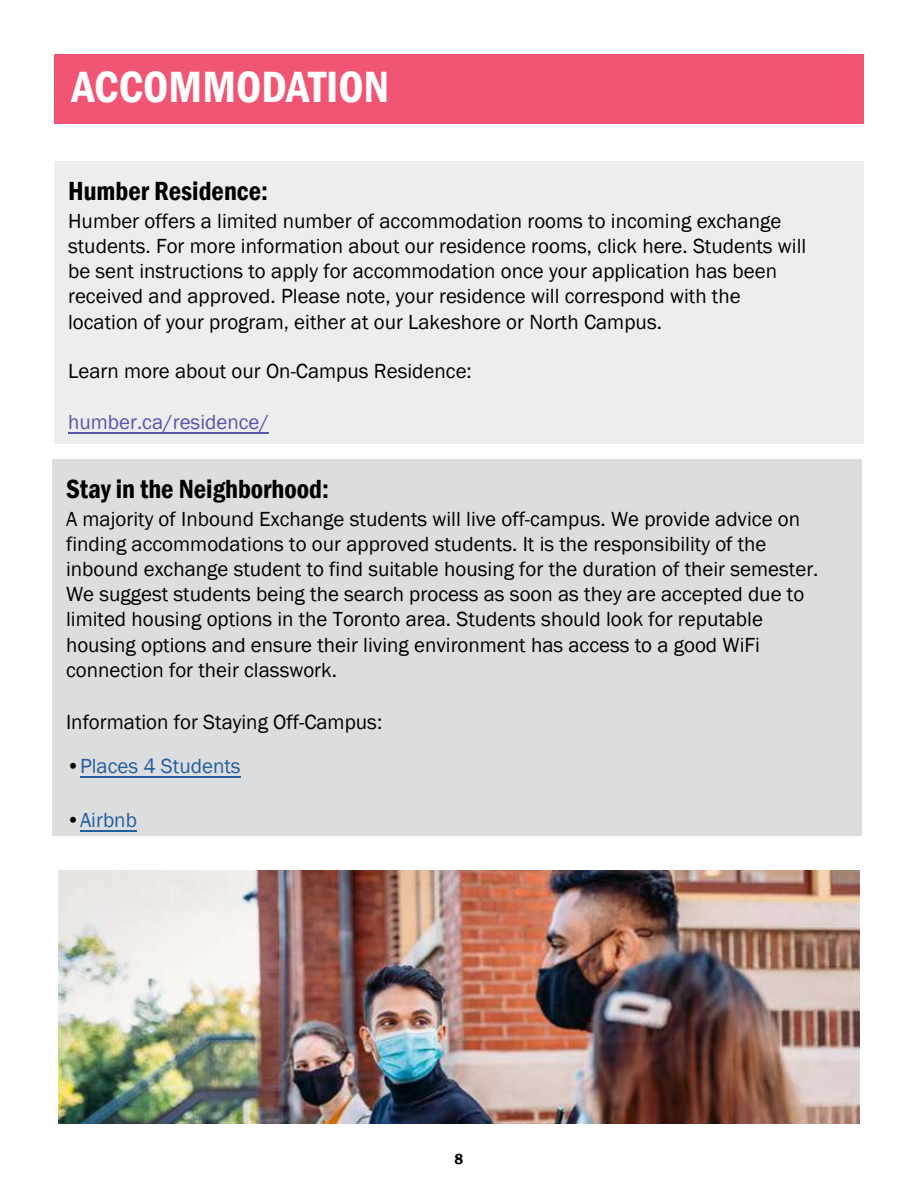
<style>
.page{position:relative;width:918px;height:1188px;background:#fff}
.page>*{position:absolute;margin:0;border:0;box-sizing:border-box;transform-origin:0 0}
.t1{font:600 condensed 45px "Franklin Gothic";color:#fff}
.t2{font:600 condensed 27px "Franklin Gothic";color:#000}
.t3{font:21px/25.2px "Franklin Gothic";color:#000}
.t4{font:21px/25.2px "Franklin Gothic";color:#000}
.t5{font:21px "Franklin Gothic";color:#215e9e}
.t6{font:21px "Franklin Gothic";color:#55a}
.t7{font:15px "Franklin Gothic Demi";color:#000}
.s1{color:#000}
</style>
<div class="page">
<div style="left:54px;top:161px;width:810px;height:283px;background:#ededee"></div>
<hr style="left:68px;top:432px;width:201px;height:1px;background:#55a">
<div style="left:52px;top:459px;width:810px;height:377px;background:#dcdddf"></div>
<hr style="left:80px;top:831px;width:57px;height:1px;background:#215e9e">
<hr style="left:80px;top:777px;width:161px;height:1px;background:#215e9e">
<div style="left:54px;top:54px;width:810px;height:70px;background:#f05674"></div>
<img style="left:58px;top:871px;width:802px;height:253px">
<h1 class="t1" style="left:72px;top:57px;width:319px">ACCOMMODATION</h1>
<p class="t2" style="left:68px;top:173px;width:202px">Humber Residence:</p>
<p class="t4" style="left:68px;top:209px;width:740px">Humber offers a limited number of accommodation rooms to incoming exchange students. For more information about our residence rooms, click here. Students will be sent instructions to apply for accommodation once your application has been received and approved. Please note, your residence will correspond with the location of your program, either at our Lakeshore or North Campus.</p>
<p class="t4" style="left:68px;top:359px;width:405px">Learn more about our On-Campus Residence:</p>
<p class="t6" style="left:68px;top:409px;width:202px">humber.ca/residence/</p>
<p class="t2" style="left:66px;top:471px;width:265px">Stay in the Neighborhood:</p>
<p class="t3" style="left:66px;top:507px;width:754px">A majority of Inbound Exchange students will live off-campus. We provide advice on finding accommodations to our approved students. It is the responsibility of the inbound exchange student to find suitable housing for the duration of their semester.<br>We suggest students being the search process as soon as they are accepted due to limited housing options in the Toronto area. Students should look for reputable housing options and ensure their living environment has access to a good WiFi connection for their classwork.</p>
<p class="t4" style="left:66px;top:709px;width:318px">Information for Staying Off-Campus:</p>
<p class="t5" style="left:66px;top:753px;width:176px"><span class="s1">•</span>Places 4 Students</p>
<p class="t5" style="left:66px;top:807px;width:72px"><span class="s1">•</span>Airbnb</p>
<p class="t7" style="left:455px;top:1150px;width:10px">8</p>
</div>
